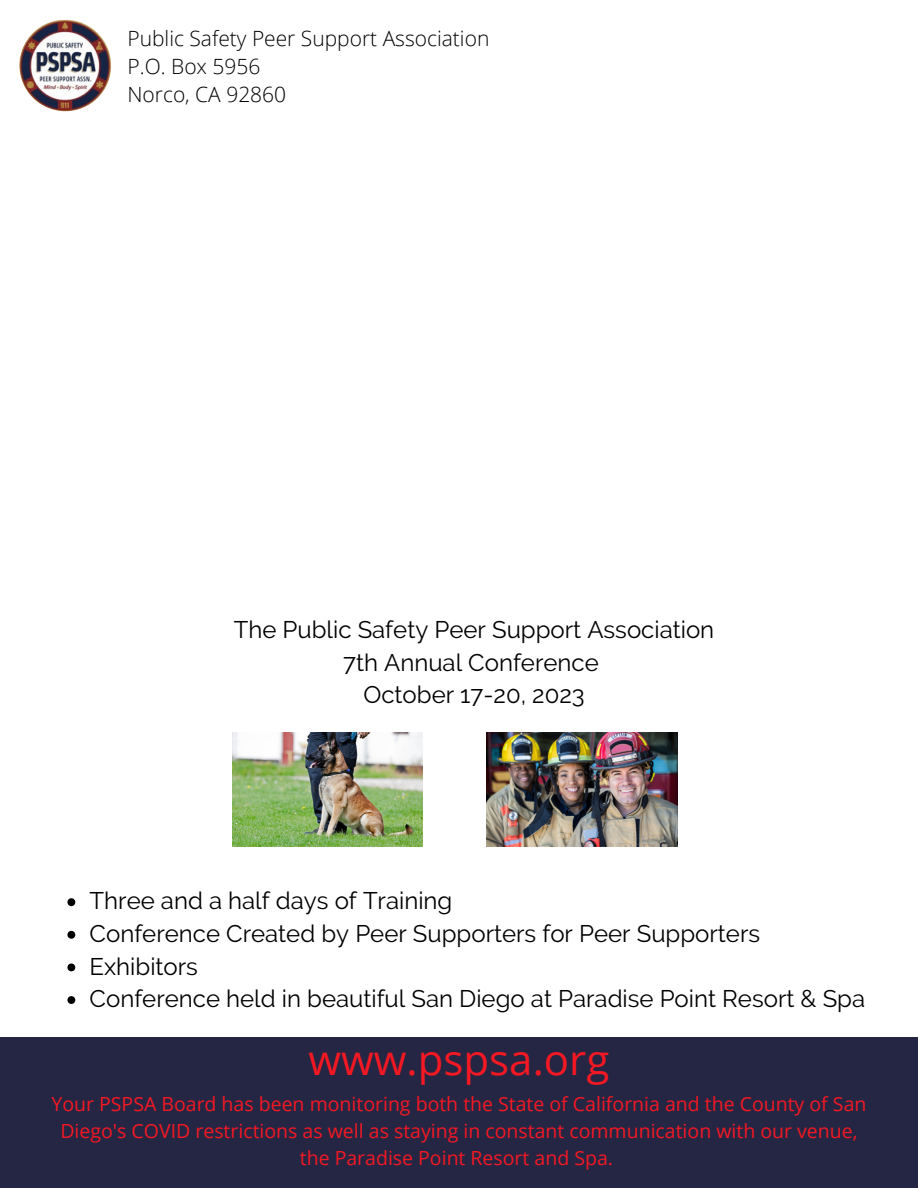
<style>
.page{position:relative;width:918px;height:1188px;background:#fff}
.page>*{position:absolute;margin:0;border:0;box-sizing:border-box;transform-origin:0 0}
.t1{font:42px "Open Sans";color:#f41823}
.t2{font:24px/32.7px "Raleway";color:#000;text-align:center}
.t3{font:300 21px/28.2px "Open Sans";color:#000}
.t4{font:19.5px/27px "Open Sans";color:#f41823;text-align:center}
</style>
<div class="page">
<div style="left:0;top:1037px;width:918px;height:151px;background:#252643"></div>
<svg style="left:67px;top:898px;width:8px;height:8px"></svg>
<svg style="left:67px;top:931px;width:8px;height:8px"></svg>
<svg style="left:67px;top:963px;width:8px;height:8px"></svg>
<svg style="left:67px;top:996px;width:8px;height:8px"></svg>
<img style="left:233px;top:733px;width:190px;height:113px">
<img style="left:19px;top:19px;width:92px;height:92px;border-radius:50%">
<img style="left:487px;top:733px;width:190px;height:113px">
<p class="t3" style="left:127px;top:24px;width:363px">Public Safety Peer Support Association<br>P.O. Box 5956</p>
<p class="t3" style="left:127px;top:80px;width:160px">Norco, CA 92860</p>
<p class="t2" style="left:234px;top:613px;width:482px">The Public Safety Peer Support Association<br>7th Annual Conference</p>
<p class="t2" style="left:363px;top:678px;width:223px">October 17-20, 2023</p>
<p class="t2" style="left:90px;top:884px;width:364px">Three and a half days of Training</p>
<p class="t2" style="left:90px;top:917px;width:672px">Conference Created by Peer Supporters for Peer Supporters</p>
<p class="t2" style="left:90px;top:950px;width:110px">Exhibitors</p>
<p class="t2" style="left:90px;top:982px;width:777px">Conference held in beautiful San Diego at Paradise Point Resort &amp; Spa</p>
<p class="t1" style="left:309px;top:1031px;width:302px">www.pspsa.org</p>
<p class="t4" style="left:51px;top:1090px;width:816px">Your PSPSA Board has been monitoring both the State of California and the County of San<br>Diego's COVID restrictions as well as staying in constant communication with our venue, the Paradise Point Resort and Spa.</p>
</div>
